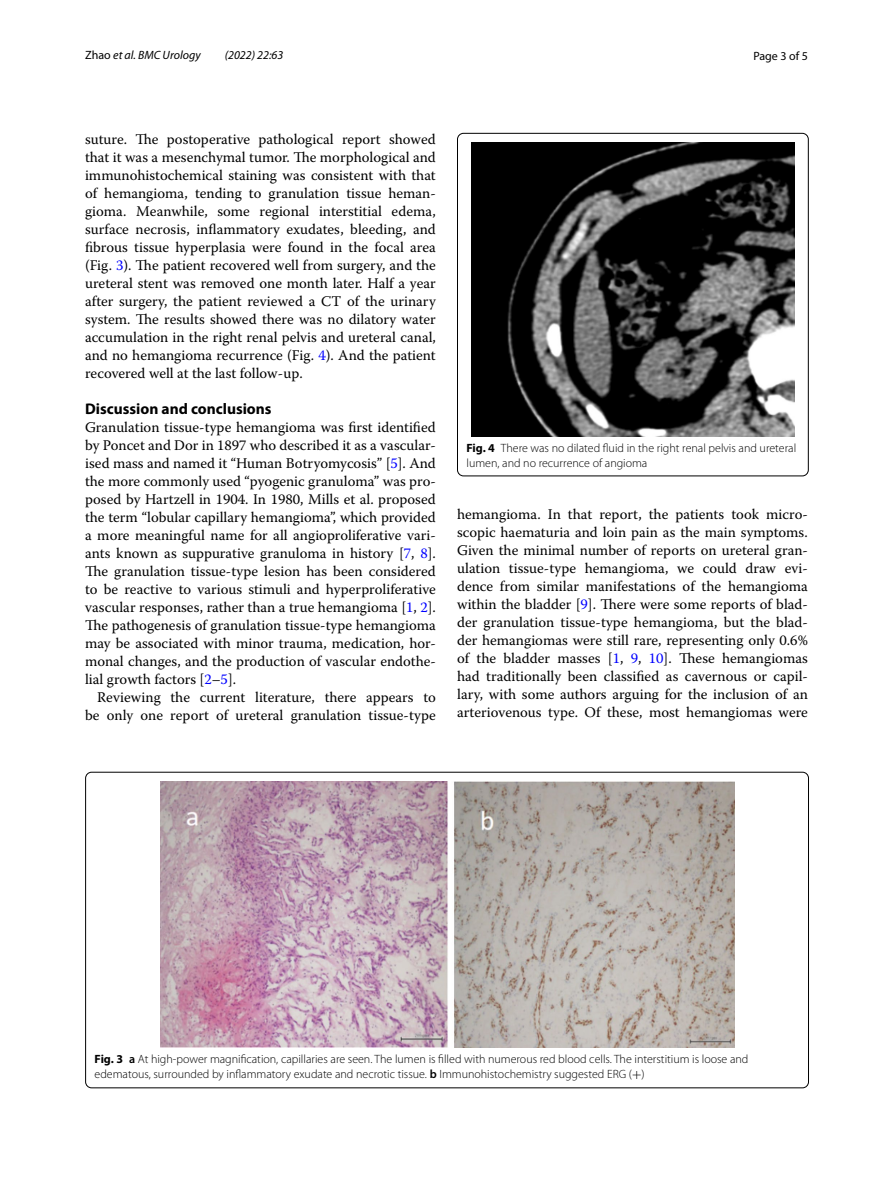
<style>
.page{position:relative;width:893px;height:1187px;background:#fff}
.page>*{position:absolute;margin:0;border:0;box-sizing:border-box;transform-origin:0 0}
.t1{font:700 15.45px "Myriad Pro";color:#000}
.t2{font:14.7px/18px "Warnock Pro";color:#000;text-align:justify}
.t3{font:300 12px/15px "Myriad Pro";color:#000}
.t4{font:italic 12px "Myriad Pro";color:#000}
.t5{font:12px "Myriad Pro";color:#000}
.s1{font-style:normal}
.s2{color:#00f}
.s3{font-weight:700}
.s4{font-weight:600}
.s5{font-family:"MTSY";font-weight:400}
</style>
<div class="page">
<img style="left:160px;top:781px;width:574px;height:266px">
<img style="left:471px;top:142px;width:323px;height:294px">
<div style="left:457px;top:133px;width:351px;height:343px;border:1px solid #000;border-radius:6px"></div>
<p class="t4" style="left:85px;top:48px;width:117px"><span class="s1">Zhao</span> et al. BMC Urology</p>
<p class="t4" style="left:225px;top:48px;width:60px">(2022) 22:63</p>
<p class="t5" style="left:753px;top:48px;width:56px">Page 3 of 5</p>
<p class="t2" style="left:85px;top:130px;width:352px">suture. The postoperative pathological report showed that it was a mesenchymal tumor. The morphological and immunohistochemical staining was consistent with that of hemangioma, tending to granulation tissue heman&shy;gioma. Meanwhile, some regional interstitial edema, surface necrosis, inflammatory exudates, bleeding, and fibrous tissue hyperplasia were found in the focal area (Fig. <span class="s2">3</span>). The patient recovered well from surgery, and the ureteral stent was removed one month later. Half a year after surgery, the patient reviewed a CT of the urinary system. The results showed there was no dilatory water accumulation in the right renal pelvis and ureteral canal, and no hemangioma recurrence (Fig. <span class="s2">4</span>). And the patient recovered well at the last follow-up.</p>
<p class="t1" style="left:85px;top:398px;width:188px">Discussion and conclusions</p>
<p class="t2" style="left:85px;top:418px;width:352px">Granulation tissue-type hemangioma was first identified by Poncet and Dor in 1897 who described it as a vascular&shy;ised mass and named it “Human Botryomycosis” [<span class="s2">5</span>]. And the more commonly used “pyogenic granuloma” was pro&shy;posed by Hartzell in 1904. In 1980, Mills et al. proposed the term “lobular capillary hemangioma”, which provided a more meaningful name for all angioproliferative vari&shy;ants known as suppurative granuloma in history [<span class="s2">7</span>, <span class="s2">8</span>].<br>The granulation tissue-type lesion has been considered to be reactive to various stimuli and hyperproliferative vascular responses, rather than a true hemangioma [<span class="s2">1</span>, <span class="s2">2</span>].<br>The pathogenesis of granulation tissue-type hemangioma may be associated with minor trauma, medication, hor&shy;monal changes, and the production of vascular endothe&shy;lial growth factors [<span class="s2">2</span>–<span class="s2">5</span>].</p>
<p class="t2" style="left:85px;top:688px;width:352px;text-align:right">Reviewing the current literature, there appears to be only one report of ureteral granulation tissue-type</p>
<p class="t3" style="left:466px;top:440px;width:331px"><span class="s3">Fig. 4</span> There was no dilated fluid in the right renal pelvis and ureteral lumen, and no recurrence of angioma</p>
<p class="t2" style="left:457px;top:505px;width:352px">hemangioma. In that report, the patients took micro&shy;scopic haematuria and loin pain as the main symptoms.<br>Given the minimal number of reports on ureteral gran&shy;ulation tissue-type hemangioma, we could draw evi&shy;dence from similar manifestations of the hemangioma within the bladder [<span class="s2">9</span>]. There were some reports of blad&shy;der granulation tissue-type hemangioma, but the blad&shy;der hemangiomas were still rare, representing only 0.6% of the bladder masses [<span class="s2">1</span>, <span class="s2">9</span>, <span class="s2">10</span>]. These hemangiomas had traditionally been classified as cavernous or capil&shy;lary, with some authors arguing for the inclusion of an arteriovenous type. Of these, most hemangiomas were</p>
<p class="t3" style="left:95px;top:1051px;width:655px"><span class="s3">Fig. 3</span> <span class="s4">a</span> At high-power magnification, capillaries are seen. The lumen is filled with numerous red blood cells. The interstitium is loose and edematous, surrounded by inflammatory exudate and necrotic tissue. <span class="s4">b</span> Immunohistochemistry suggested ERG (<span class="s5">+</span>)</p>
</div>
